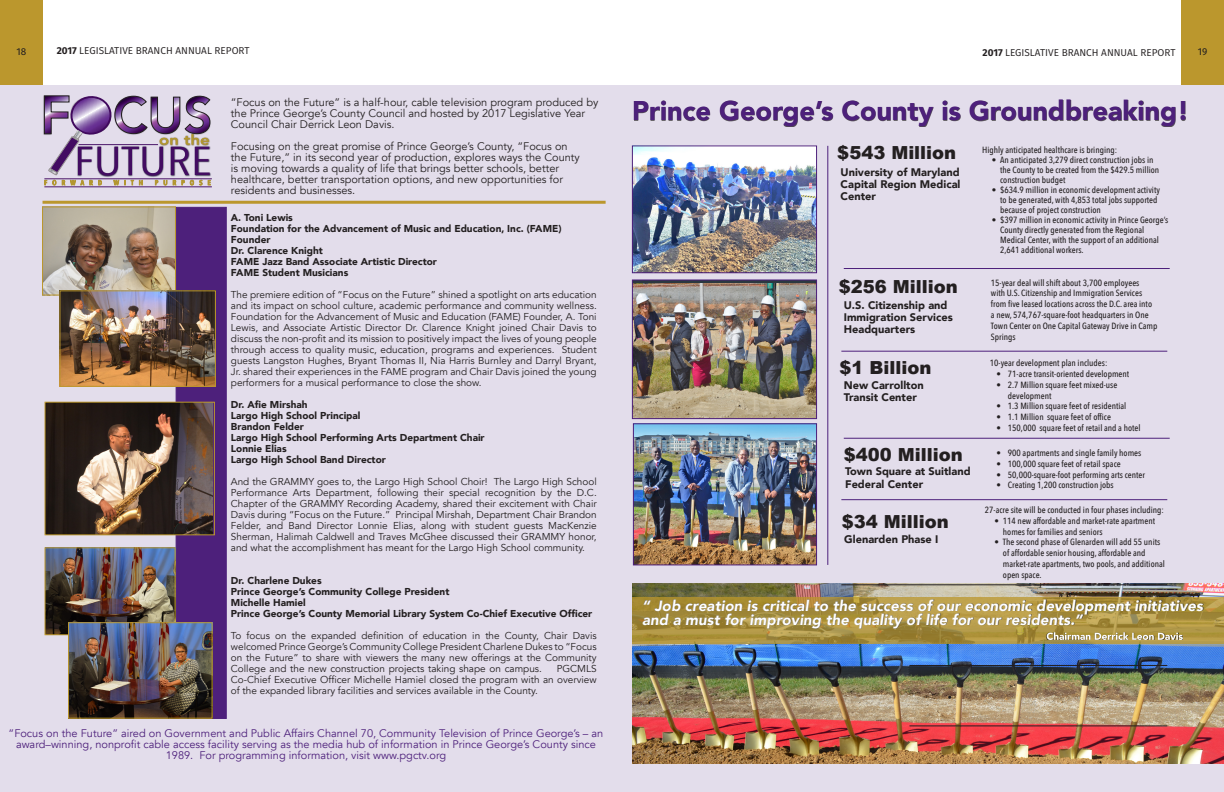
<style>
.page{position:relative;width:1224px;height:792px;background:#fff}
.page>*{position:absolute;margin:0;border:0;box-sizing:border-box;transform-origin:0 0}
.t1{font:900 27px "Avenir";color:#4d207b}
.t2{font:900 18px "Arial";color:#231f20}
.t3{font:italic 900 15px/14px "Avenir";color:#fff}
.t4{font:11px/11px "Avenir";color:#231f20}
.t5{font:11px/11px "Avenir";color:#4d207b;text-align:center}
.t6{font:900 11px/12px "Avenir";color:#231f20}
.t7{font:10px/11px "Avenir";color:#231f20;text-align:justify}
.t8{font:900 10px/11px "Avenir";color:#231f20}
.t9{font:10px "Fira Sans";color:#231f20}
.t10{font:10px "Fira Sans";color:#231f20}
.t11{font:500 9px/10.8px "Avenir Next Condensed";color:#231f20}
.s1{font-weight:700}
</style>
<div class="page">
<div style="left:0;top:85px;width:1224px;height:707px;background:#e3ddeb"></div>
<img style="left:632px;top:584px;width:592px;height:180px">
<hr style="left:43px;top:201px;width:563px;height:3px;background:#bb972d">
<hr style="left:828px;top:146px;width:1px;height:419px;background:#4d207b">
<hr style="left:844px;top:268px;width:326px;height:1px;background:#4d207b">
<hr style="left:841px;top:351px;width:326px;height:1px;background:#4d207b">
<hr style="left:844px;top:438px;width:326px;height:1px;background:#4d207b">
<hr style="left:841px;top:499px;width:326px;height:1px;background:#4d207b">
<hr style="left:841px;top:585px;width:326px;height:1px;background:#231f20">
<hr style="left:909px;top:665px;width:258px;height:1px;background:#231f20">
<hr style="left:909px;top:726px;width:258px;height:1px;background:#231f20">
<div style="left:176px;top:207px;width:51px;height:512px;background:#4d207b;border:1px solid #4d207b"></div>
<img style="left:47px;top:404px;width:166px;height:129px">
<div style="left:45px;top:402px;width:170px;height:133px;border:1px solid #bb972d"></div>
<svg style="left:44px;top:95px;width:167px;height:92px"></svg>
<hr style="left:44px;top:179px;width:168px;height:1px;background:#430c62">
<hr style="left:44px;top:187px;width:168px;height:1px;background:#430c62">
<img style="left:47px;top:549px;width:127px;height:84px">
<div style="left:45px;top:547px;width:131px;height:88px;border:1px solid #bb972d"></div>
<img style="left:70px;top:624px;width:141px;height:93px">
<div style="left:68px;top:622px;width:145px;height:97px;border:1px solid #bb972d"></div>
<img style="left:44px;top:209px;width:130px;height:84px">
<div style="left:42px;top:207px;width:134px;height:88px;border:1px solid #bb972d"></div>
<img style="left:61px;top:292px;width:153px;height:93px">
<div style="left:59px;top:290px;width:157px;height:97px;border:1px solid #bb972d"></div>
<div style="left:634px;top:100px;width:552px;height:27px;background:#231f20;opacity:.75"></div>
<img style="left:634px;top:147px;width:181px;height:124px">
<div style="left:632px;top:145px;width:185px;height:128px;border:1px solid #4d207b"></div>
<div style="left:632px;top:280px;width:185px;height:139px;background:linear-gradient(to right,#2c3840,#2c3840)"></div>
<img style="left:634px;top:284px;width:181px;height:133px">
<div style="left:632px;top:279px;width:185px;height:140px;border:1px solid #4d207b"></div>
<img style="left:635px;top:425px;width:180px;height:138px">
<div style="left:633px;top:423px;width:184px;height:142px;border:1px solid #4d207b"></div>
<svg style="left:632px;top:598px;width:592px;height:46px"></svg>
<div style="left:643px;top:599px;width:560px;height:30px;background:#231f20;opacity:.75"></div>
<svg style="left:1047px;top:632px;width:136px;height:8px"></svg>
<div style="left:1181px;top:0;width:43px;height:85px;background:#bb972d"></div>
<div style="left:0;top:0;width:43px;height:85px;background:#bb972d"></div>
<p class="t10" style="left:16px;top:44px;width:11px">18</p>
<p class="t9" style="left:57px;top:44px;width:194px"><span class="s1">2017</span> LEGISLATIVE BRANCH ANNUAL REPORT</p>
<p class="t9" style="left:983px;top:46px;width:194px"><span class="s1">2017</span> LEGISLATIVE BRANCH ANNUAL REPORT</p>
<p class="t10" style="left:1198px;top:44px;width:11px">19</p>
<p class="t4" style="left:231px;top:97px;width:369px">“Focus on the Future” is a half-hour, cable television program produced by the Prince George’s County Council and hosted by 2017 Legislative Year<br>Council Chair Derrick Leon Davis.</p>
<p class="t4" style="left:231px;top:141px;width:350px">Focusing on the great promise of Prince George’s County, “Focus on the Future,” in its second year of production, explores ways the County is moving towards a quality of life that brings better schools, better healthcare, better transportation options, and new opportunities for residents and businesses.</p>
<p class="t8" style="left:231px;top:212px;width:332px">A. Toni Lewis<br>Foundation for the Advancement of Music and Education, Inc. (FAME)<br>Founder<br>Dr. Clarence Knight<br>FAME Jazz Band Associate Artistic Director<br>FAME Student Musicians</p>
<p class="t7" style="left:231px;top:289px;width:367px">The premiere edition of “Focus on the Future” shined a spotlight on arts education and its impact on school culture, academic performance and community wellness.<br>Foundation for the Advancement of Music and Education (FAME) Founder, A. Toni Lewis, and Associate Artistic Director Dr. Clarence Knight joined Chair Davis to discuss the non-profit and its mission to positively impact the lives of young people through access to quality music, education, programs and experiences. Student guests Langston Hughes, Bryant Thomas II, Nia Harris Burnley and Darryl Bryant, Jr. shared their experiences in the FAME program and Chair Davis joined the young performers for a musical performance to close the show.</p>
<p class="t8" style="left:231px;top:399px;width:255px">Dr. Afie Mirshah<br>Largo High School Principal<br>Brandon Felder<br>Largo High School Performing Arts Department Chair<br>Lonnie Elias<br>Largo High School Band Director</p>
<p class="t7" style="left:231px;top:476px;width:367px">And the GRAMMY goes to, the Largo High School Choir! The Largo High School Performance Arts Department, following their special recognition by the D.C.<br>Chapter of the GRAMMY Recording Academy, shared their excitement with Chair Davis during “Focus on the Future.” Principal Mirshah, Department Chair Brandon Felder, and Band Director Lonnie Elias, along with student guests MacKenzie Sherman, Halimah Caldwell and Traves McGhee discussed their GRAMMY honor, and what the accomplishment has meant for the Largo High School community.</p>
<p class="t8" style="left:231px;top:575px;width:363px">Dr. Charlene Dukes<br>Prince George’s Community College President<br>Michelle Hamiel<br>Prince George’s County Memorial Library System Co-Chief Executive Officer</p>
<p class="t7" style="left:231px;top:630px;width:367px">To focus on the expanded definition of education in the County, Chair Davis welcomed Prince George’s Community College President Charlene Dukes to “Focus on the Future” to share with viewers the many new offerings at the Community College and the new construction projects taking shape on campus.</p>
<p class="t7" style="left:231px;top:663px;width:367px;text-indent:326px">PGCMLS Co-Chief Executive Officer Michelle Hamiel closed the program with an overview of the expanded library facilities and services available in the County.</p>
<p class="t5" style="left:9px;top:728px;width:596px">“Focus on the Future” aired on Government and Public Affairs Channel 70, Community Television of Prince George’s – an award–winning, nonprofit cable access facility serving as the media hub of information in Prince George’s County since<br>1989. For programming information, visit www.pgctv.org</p>
<h1 class="t1" style="left:632px;top:88px;width:558px">Prince George’s County is Groundbreaking!</h1>
<h2 class="t2" style="left:837px;top:139px;width:120px">$543 Million</h2>
<p class="t6" style="left:841px;top:166px;width:121px;text-align:justify">University of Maryland Capital Region Medical Center</p>
<h2 class="t2" style="left:839px;top:273px;width:120px">$256 Million</h2>
<p class="t6" style="left:844px;top:299px;width:110px">U.S. Citizenship and<br>Immigration Services<br>Headquarters</p>
<h2 class="t2" style="left:839px;top:355px;width:93px">$1 Billion</h2>
<p class="t6" style="left:844px;top:379px;width:82px">New Carrollton<br>Transit Center</p>
<h2 class="t2" style="left:844px;top:442px;width:120px">$400 Million</h2>
<p class="t6" style="left:845px;top:464px;width:127px;line-height:13px">Town Square at Suitland<br>Federal Center</p>
<h2 class="t2" style="left:842px;top:508px;width:108px">$34 Million</h2>
<p class="t6" style="left:844px;top:533px;width:96px">Glenarden Phase I</p>
<p class="t11" style="left:982px;top:144px;width:137px">Highly anticipated healthcare is bringing:</p>
<p class="t11" style="left:1000px;top:155px;width:161px;line-height:10px;text-indent:-9px">• An anticipated 3,279 direct construction jobs in the County to be created from the $429.5 million construction budget</p>
<p class="t11" style="left:1000px;top:185px;width:161px;line-height:10px;text-indent:-9px">• $634.9 million in economic development activity to be generated, with 4,853 total jobs supported because of project construction</p>
<p class="t11" style="left:1000px;top:215px;width:170px;line-height:10px;text-indent:-9px">• $397 million in economic activity in Prince George’s County directly generated from the Regional Medical Center, with the support of an additional 2,641 additional workers.</p>
<p class="t11" style="left:991px;top:277px;width:168px">15-year deal will shift about 3,700 employees<br>with U.S. Citizenship and Immigration Services from five leased locations across the D.C. area into a new, 574,767-square-foot headquarters in One Town Center on One Capital Gateway Drive in Camp Springs</p>
<p class="t11" style="left:990px;top:358px;width:119px">10-year development plan includes:</p>
<p class="t11" style="left:997px;top:369px;width:134px">• 71-acre transit-oriented development</p>
<p class="t11" style="left:1008px;top:379px;width:111px;text-indent:-11px">• 2.7 Million square feet mixed-use development</p>
<p class="t11" style="left:997px;top:401px;width:131px">• 1.3 Million square feet of residential</p>
<p class="t11" style="left:997px;top:412px;width:116px">• 1.1 Million square feet of office</p>
<p class="t11" style="left:997px;top:423px;width:145px">• 150,000 square feet of retail and a hotel</p>
<p class="t11" style="left:997px;top:447px;width:146px">• 900 apartments and single family homes</p>
<p class="t11" style="left:997px;top:458px;width:126px">• 100,000 square feet of retail space</p>
<p class="t11" style="left:997px;top:469px;width:150px">• 50,000-square-foot performing arts center</p>
<p class="t11" style="left:997px;top:480px;width:119px">• Creating 1,200 construction jobs</p>
<p class="t11" style="left:985px;top:505px;width:181px">27-acre site will be conducted in four phases including:</p>
<p class="t11" style="left:1003px;top:515px;width:154px;text-indent:-9px">• 114 new affordable and market-rate apartment homes for families and seniors</p>
<p class="t11" style="left:1003px;top:537px;width:164px;text-indent:-9px">• The second phase of Glenarden will add 55 units of affordable senior housing, affordable and market-rate apartments, two pools, and additional open space.</p>
<h3 class="t3" style="left:642px;top:598px;width:562px">“ Job creation is critical to the success of our economic development initiatives and a must for improving the quality of life for our residents.”</h3>
</div>
